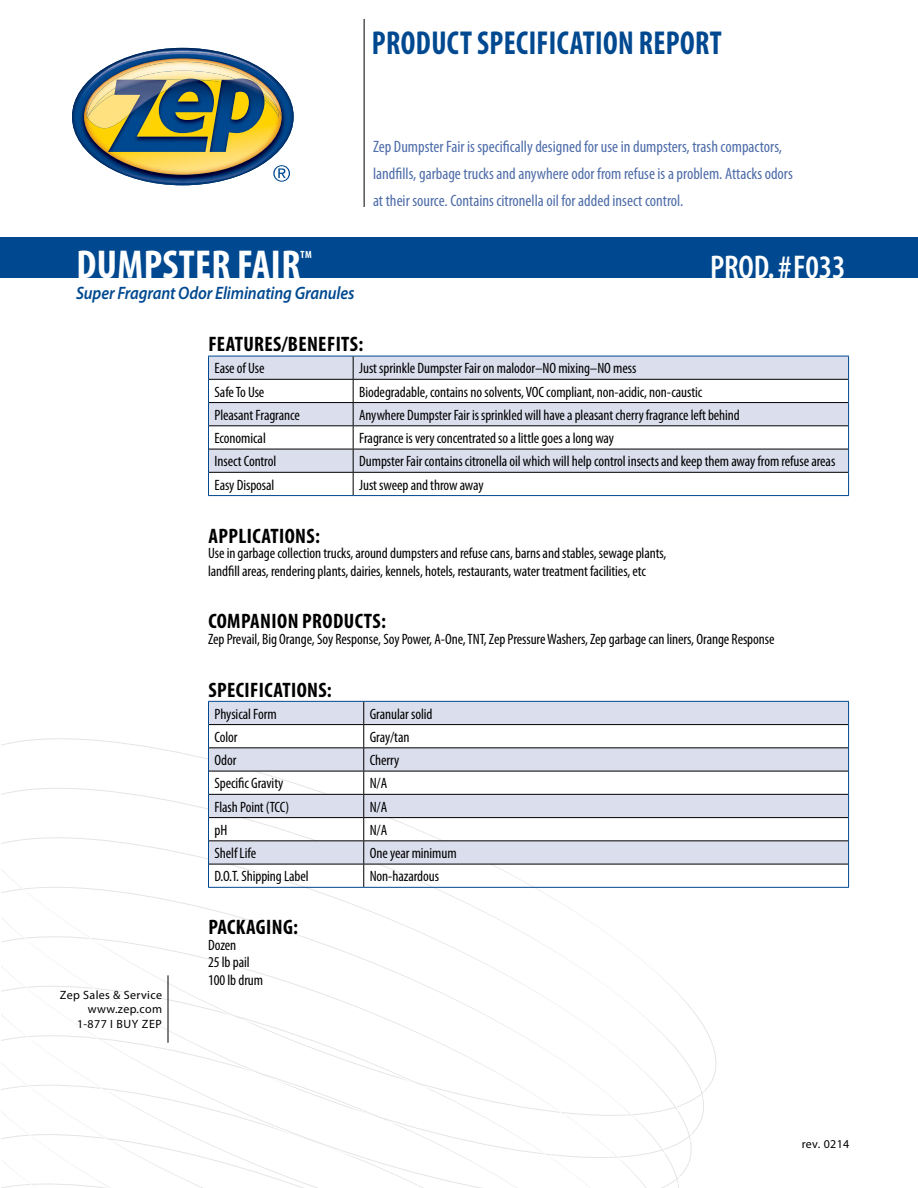
<style>
.page{position:relative;width:918px;height:1188px;background:#fff}
.page>*{position:absolute;margin:0;border:0;box-sizing:border-box;transform-origin:0 0}
.t1{font:700 condensed 40.5px "Myriad Pro";color:#fff}
.t2{font:700 condensed 33.3px "Myriad Pro";letter-spacing:.015em;color:#004990;scale:.91 1}
.t3{font:600 condensed 33px "Myriad Pro";letter-spacing:-.005em;color:#fff}
.t4{font:700 condensed 21px "Myriad Pro";letter-spacing:.02em;color:#000}
.t5{font:italic 600 18px "Myriad Pro";letter-spacing:-.01em;color:#004990;scale:.9 1}
.t6{font:condensed 16.5px/27px "Myriad Pro";color:#4f6da9}
.t7{font:condensed 15px/17.2px "Myriad Pro";letter-spacing:-.005em;color:#000}
.t8{font:12px/14.4px "Myriad Pro";letter-spacing:.03em;color:#000;text-align:right}
.t9{font:700 condensed 10.5px "Myriad Pro";color:#fff}
</style>
<div class="page">
<hr style="left:364px;top:19px;width:1px;height:188px;background:#000">
<svg style="left:1px;top:867px;width:701px;height:298px"></svg>
<svg style="left:1px;top:918px;width:687px;height:270px"></svg>
<svg style="left:1px;top:968px;width:673px;height:220px"></svg>
<svg style="left:1px;top:1018px;width:659px;height:170px"></svg>
<svg style="left:1px;top:1068px;width:646px;height:120px"></svg>
<svg style="left:1px;top:1119px;width:632px;height:69px"></svg>
<hr style="left:168px;top:975px;width:1px;height:68px;background:#000">
<div style="left:0;top:237px;width:918px;height:41px;background:#004990"></div>
<img style="left:72px;top:48px;width:222px;height:137px">
<img style="left:75px;top:52px;width:216px;height:89px">
<img style="left:279px;top:117px;width:12px;height:1px">
<img style="left:287px;top:103px;width:4px;height:14px">
<img style="left:75px;top:50px;width:208px;height:67px">
<svg style="left:288px;top:165px;width:2px;height:17px"></svg>
<img style="left:77px;top:55px;width:105px;height:61px">
<img style="left:78px;top:66px;width:210px;height:41px">
<img style="left:81px;top:127px;width:207px;height:56px">
<img style="left:79px;top:81px;width:209px;height:25px">
<img style="left:106px;top:160px;width:77px;height:20px">
<img style="left:210px;top:117px;width:55px;height:35px">
<img style="left:108px;top:128px;width:100px;height:24px">
<img style="left:159px;top:117px;width:55px;height:16px">
<img style="left:180px;top:58px;width:102px;height:59px">
<img style="left:231px;top:117px;width:18px;height:3px">
<img style="left:88px;top:117px;width:118px;height:11px">
<img style="left:263px;top:93px;width:16px;height:25px">
<svg style="left:75px;top:116px;width:13px;height:13px"></svg>
<img style="left:87px;top:62px;width:190px;height:55px">
<img style="left:229px;top:79px;width:34px;height:14px">
<svg style="left:209px;top:357px;width:639px;height:115px;fill:#dbdeed"></svg>
<hr style="left:208px;top:356px;width:145px;height:1px;background:#004990">
<hr style="left:353px;top:356px;width:496px;height:1px;background:#004990">
<svg style="left:208px;top:356px;width:1px;height:139px"></svg>
<svg style="left:848px;top:356px;width:1px;height:139px"></svg>
<hr style="left:208px;top:495px;width:145px;height:1px;background:#004990">
<hr style="left:353px;top:495px;width:496px;height:1px;background:#004990">
<hr style="left:209px;top:379px;width:144px;height:1px;background:#000">
<hr style="left:353px;top:379px;width:495px;height:1px;background:#000">
<hr style="left:209px;top:402px;width:144px;height:1px;background:#000">
<hr style="left:353px;top:402px;width:495px;height:1px;background:#000">
<hr style="left:209px;top:425px;width:144px;height:1px;background:#000">
<hr style="left:353px;top:425px;width:495px;height:1px;background:#000">
<hr style="left:209px;top:449px;width:144px;height:1px;background:#000">
<hr style="left:353px;top:449px;width:495px;height:1px;background:#000">
<hr style="left:209px;top:472px;width:144px;height:1px;background:#000">
<hr style="left:353px;top:472px;width:495px;height:1px;background:#000">
<svg style="left:353px;top:356px;width:1px;height:139px"></svg>
<svg style="left:209px;top:702px;width:639px;height:162px;fill:#dbdeed"></svg>
<hr style="left:208px;top:701px;width:156px;height:1px;background:#004990">
<hr style="left:364px;top:701px;width:485px;height:1px;background:#004990">
<svg style="left:208px;top:702px;width:1px;height:185px"></svg>
<svg style="left:848px;top:702px;width:1px;height:185px"></svg>
<hr style="left:208px;top:887px;width:156px;height:1px;background:#004990">
<hr style="left:364px;top:887px;width:485px;height:1px;background:#004990">
<hr style="left:209px;top:724px;width:155px;height:1px;background:#000">
<hr style="left:364px;top:724px;width:484px;height:1px;background:#000">
<hr style="left:209px;top:747px;width:155px;height:1px;background:#000">
<hr style="left:364px;top:747px;width:484px;height:1px;background:#000">
<hr style="left:209px;top:771px;width:155px;height:1px;background:#000">
<hr style="left:364px;top:771px;width:484px;height:1px;background:#000">
<hr style="left:209px;top:794px;width:155px;height:1px;background:#000">
<hr style="left:364px;top:794px;width:484px;height:1px;background:#000">
<hr style="left:209px;top:817px;width:155px;height:1px;background:#000">
<hr style="left:364px;top:817px;width:484px;height:1px;background:#000">
<hr style="left:209px;top:840px;width:155px;height:1px;background:#000">
<hr style="left:364px;top:840px;width:484px;height:1px;background:#000">
<hr style="left:209px;top:864px;width:155px;height:1px;background:#000">
<hr style="left:364px;top:864px;width:484px;height:1px;background:#000">
<svg style="left:363px;top:702px;width:1px;height:185px"></svg>
<h2 class="t2" style="left:372px;top:22px;width:386px">PRODUCT SPECIFICATION REPORT</h2>
<h1 class="t1" style="left:77px;top:240px;width:85px">DUMPSTER</h1>
<h1 class="t1" style="left:237px;top:240px;width:32px">FAIR</h1>
<p class="t9" style="left:301px;top:248px;width:12px">TM</p>
<p class="t6" style="left:373px;top:133px;width:421px">Zep Dumpster Fair is specifically designed for use in dumpsters, trash compactors, landfills, garbage trucks and anywhere odor from refuse is a problem. Attacks odors at their source. Contains citronella oil for added insect control.</p>
<h3 class="t3" style="left:710px;top:247px;width:137px">PROD. #F033</h3>
<p class="t5" style="left:76px;top:282px;width:311px">Super Fragrant Odor Eliminating Granules</p>
<h3 class="t4" style="left:208px;top:331px;width:156px">FEATURES/BENEFITS:</h3>
<p class="t7" style="left:214px;top:360px;width:52px">Ease of Use</p>
<p class="t7" style="left:359px;top:360px;width:279px">Just sprinkle Dumpster Fair on malodor–NO mixing–NO mess</p>
<p class="t7" style="left:214px;top:383px;width:51px">Safe To Use</p>
<p class="t7" style="left:359px;top:383px;width:345px">Biodegradable, contains no solvents, VOC compliant, non-acidic, non-caustic</p>
<p class="t7" style="left:214px;top:406px;width:87px">Pleasant Fragrance</p>
<p class="t7" style="left:359px;top:406px;width:382px">Anywhere Dumpster Fair is sprinkled will have a pleasant cherry fragrance left behind</p>
<p class="t7" style="left:214px;top:429px;width:53px">Economical</p>
<p class="t7" style="left:359px;top:429px;width:256px">Fragrance is very concentrated so a little goes a long way</p>
<p class="t7" style="left:214px;top:453px;width:63px">Insect Control</p>
<p class="t7" style="left:359px;top:453px;width:478px">Dumpster Fair contains citronella oil which will help control insects and keep them away from refuse areas</p>
<p class="t7" style="left:214px;top:476px;width:61px">Easy Disposal</p>
<p class="t7" style="left:359px;top:476px;width:126px">Just sweep and throw away</p>
<h3 class="t4" style="left:208px;top:523px;width:113px">APPLICATIONS:</h3>
<p class="t7" style="left:208px;top:545px;width:460px">Use in garbage collection trucks, around dumpsters and refuse cans, barns and stables, sewage plants, landfill areas, rendering plants, dairies, kennels, hotels, restaurants, water treatment facilities, etc</p>
<h3 class="t4" style="left:208px;top:608px;width:43px">COMPANION</h3>
<h3 class="t4" style="left:302px;top:608px;width:21px">PRODUCTS</h3>
<h3 class="t4" style="left:381px;top:608px;width:6px">:</h3>
<p class="t7" style="left:208px;top:630px;width:568px">Zep Prevail, Big Orange, Soy Response, Soy Power, A-One, TNT, Zep Pressure Washers, Zep garbage can liners, Orange Response</p>
<h3 class="t4" style="left:208px;top:677px;width:125px">SPECIFICATIONS:</h3>
<p class="t7" style="left:214px;top:705px;width:64px">Physical Form</p>
<p class="t7" style="left:370px;top:705px;width:64px">Granular solid</p>
<p class="t7" style="left:214px;top:728px;width:25px">Color</p>
<p class="t7" style="left:370px;top:728px;width:41px">Gray/tan</p>
<p class="t7" style="left:214px;top:751px;width:24px">Odor</p>
<p class="t7" style="left:370px;top:751px;width:31px">Cherry</p>
<p class="t7" style="left:214px;top:775px;width:70px">Specific Gravity</p>
<p class="t7" style="left:370px;top:775px;width:19px">N/A</p>
<p class="t7" style="left:214px;top:798px;width:76px">Flash Point (TCC)</p>
<p class="t7" style="left:370px;top:798px;width:19px">N/A</p>
<p class="t7" style="left:214px;top:821px;width:14px">pH</p>
<p class="t7" style="left:370px;top:821px;width:19px">N/A</p>
<p class="t7" style="left:214px;top:844px;width:43px">Shelf Life</p>
<p class="t7" style="left:370px;top:844px;width:88px">One year minimum</p>
<p class="t7" style="left:214px;top:868px;width:96px">D.O.T. Shipping Label</p>
<p class="t7" style="left:370px;top:868px;width:71px">Non-hazardous</p>
<h3 class="t4" style="left:208px;top:914px;width:91px">PACKAGING:</h3>
<p class="t7" style="left:208px;top:936px;width:57px">Dozen<br>25 lb pail<br>100 lb drum</p>
<p class="t8" style="left:60px;top:987px;width:104px">Zep Sales &amp; Service www.zep.com<br>1-877 I Buy Zep</p>
<p class="t8" style="left:802px;top:1136px;width:49px">rev. 0214</p>
</div>
